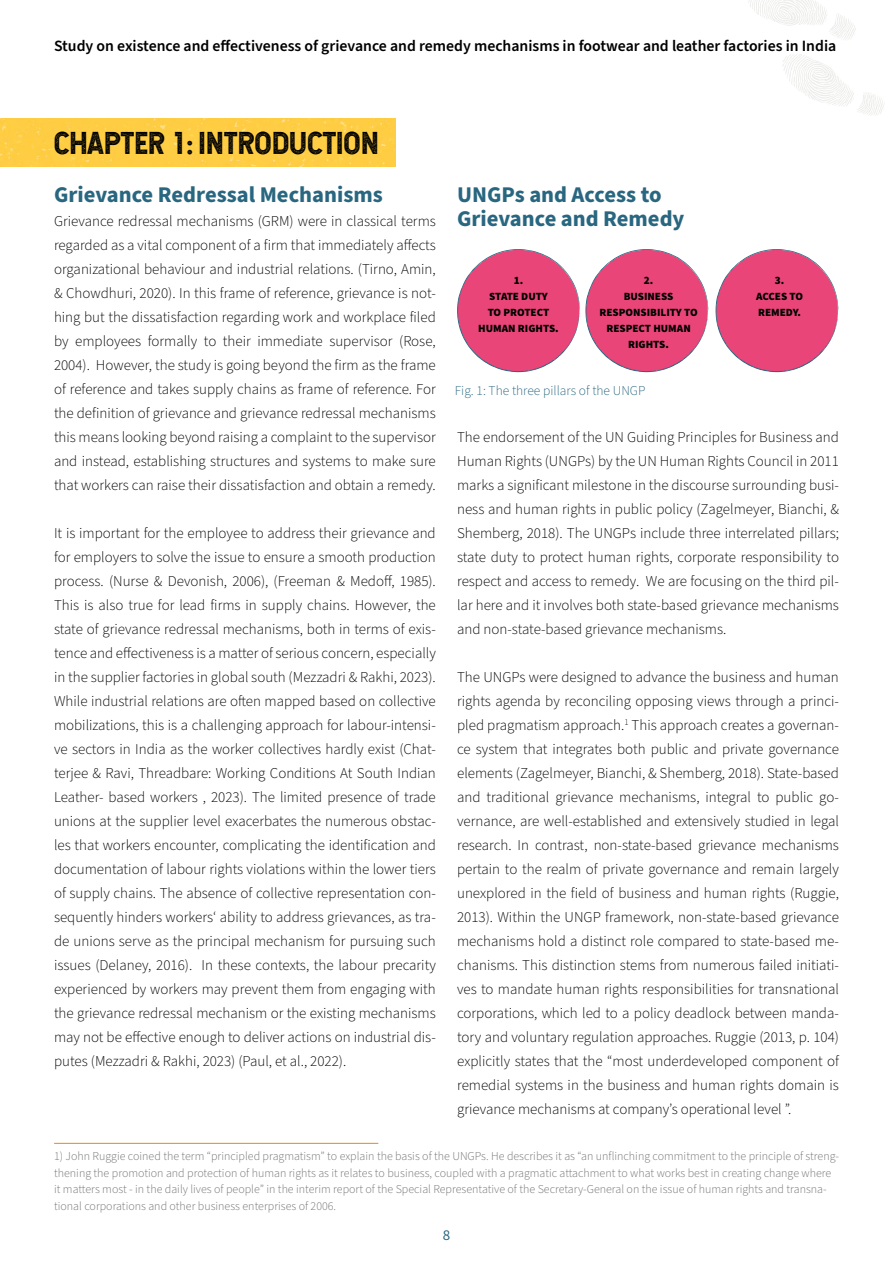
<style>
.page{position:relative;width:893px;height:1263px;background:#fff}
.page>*{position:absolute;margin:0;border:0;box-sizing:border-box;transform-origin:0 0}
.t1{font:30px "Hansief Rough";color:#000}
.t2{font:700 22.5px/24px "Source Sans Pro";color:#296780}
.t3{font:600 15.75px "Source Sans Pro";color:#000}
.t4{font:300 15px/24px "Source Sans Pro";color:#000;text-align:justify}
.t5{font:15px "Source Sans Pro";color:#296780}
.t6{font:300 13.5px "Source Sans Pro";color:#296780}
.t7{font:300 12px/16.5px "Source Sans Pro";color:#706f6f}
.t8{font:900 11.1px/16px "Source Sans Pro";color:#000;text-align:center}
</style>
<div class="page">
<div style="left:0;top:118px;width:395px;height:49px;background:#ffcd43"></div>
<svg style="left:782px;top:54px;width:102px;height:61px"></svg>
<svg style="left:748px;top:0;width:108px;height:40px"></svg>
<svg style="left:457px;top:249px;width:252px;height:123px"></svg>
<svg style="left:715px;top:249px;width:124px;height:123px"></svg>
<hr style="left:54px;top:1143px;width:324px;height:1px;background:#f28705">
<p class="t3" style="left:54px;top:35px;width:784px">Study on existence and effectiveness of grievance and remedy mechanisms in footwear and leather factories in India</p>
<h1 class="t1" style="left:54px;top:124px;width:327px">CHAPTER 1: INTRODUCTION</h1>
<h2 class="t2" style="left:54px;top:183px;width:330px">Grievance Redressal Mechanisms</h2>
<p class="t4" style="left:54px;top:209px;width:383px">Grievance redressal mechanisms (GRM) were in classical terms regarded as a vital component of a firm that immediately affects organizational behaviour and industrial relations. (Tirno, Amin, &amp; Chowdhuri, 2020). In this frame of reference, grievance is not&shy;hing but the dissatisfaction regarding work and workplace filed by employees formally to their immediate supervisor (Rose, 2004). However, the study is going beyond the firm as the frame of reference and takes supply chains as frame of reference. For the definition of grievance and grievance redressal mechanisms this means looking beyond raising a complaint to the supervisor and instead, establishing structures and systems to make sure that workers can raise their dissatisfaction and obtain a remedy.</p>
<p class="t4" style="left:54px;top:521px;width:383px">It is important for the employee to address their grievance and for employers to solve the issue to ensure a smooth production process. (Nurse &amp; Devonish, 2006), (Freeman &amp; Medoff, 1985).<br>This is also true for lead firms in supply chains. However, the state of grievance redressal mechanisms, both in terms of exis&shy;tence and effectiveness is a matter of serious concern, especially in the supplier factories in global south (Mezzadri &amp; Rakhi, 2023).<br>While industrial relations are often mapped based on collective mobilizations, this is a challenging approach for labour-intensi&shy;ve sectors in India as the worker collectives hardly exist (Chat&shy;terjee &amp; Ravi, Threadbare: Working Conditions At South Indian Leather- based workers , 2023). The limited presence of trade unions at the supplier level exacerbates the numerous obstac&shy;les that workers encounter, complicating the identification and documentation of labour rights violations within the lower tiers of supply chains. The absence of collective representation con&shy;sequently hinders workers‘ ability to address grievances, as tra&shy;de unions serve as the principal mechanism for pursuing such issues (Delaney, 2016). In these contexts, the labour precarity experienced by workers may prevent them from engaging with the grievance redressal mechanism or the existing mechanisms may not be effective enough to deliver actions on industrial dis&shy;putes (Mezzadri &amp; Rakhi, 2023) (Paul, et al., 2022).</p>
<h2 class="t2" style="left:457px;top:183px;width:229px">UNGPs and Access to<br>Grievance and Remedy</h2>
<p class="t8" style="left:478px;top:273px;width:82px">1.<br>STATE DUTY<br>TO PROTECT<br>HUMAN RIGHTS.</p>
<p class="t8" style="left:599px;top:273px;width:100px">2.<br>BUSINESS<br>RESPONSIBILITY TO<br>RESPECT HUMAN<br>RIGHTS.</p>
<p class="t8" style="left:756px;top:273px;width:48px">3.<br>ACCES TO<br>REMEDY.</p>
<p class="t6" style="left:455px;top:381px;width:192px">Fig. 1: The three pillars of the UNGP</p>
<p class="t4" style="left:457px;top:425px;width:383px">The endorsement of the UN Guiding Principles for Business and Human Rights (UNGPs) by the UN Human Rights Council in 2011 marks a significant milestone in the discourse surrounding busi&shy;ness and human rights in public policy (Zagelmeyer, Bianchi, &amp; Shemberg, 2018). The UNGPs include three interrelated pillars; state duty to protect human rights, corporate responsibility to respect and access to remedy. We are focusing on the third pil&shy;lar here and it involves both state-based grievance mechanisms and non-state-based grievance mechanisms.</p>
<p class="t4" style="left:457px;top:665px;width:383px">The UNGPs were designed to advance the business and human rights agenda by reconciling opposing views through a princi&shy;pled pragmatism approach.<sup>1</sup> This approach creates a governan&shy;ce system that integrates both public and private governance elements (Zagelmeyer, Bianchi, &amp; Shemberg, 2018). State-based and traditional grievance mechanisms, integral to public go&shy;vernance, are well-established and extensively studied in legal research. In contrast, non-state-based grievance mechanisms pertain to the realm of private governance and remain largely unexplored in the field of business and human rights (Ruggie, 2013). Within the UNGP framework, non-state-based grievance mechanisms hold a distinct role compared to state-based me&shy;chanisms. This distinction stems from numerous failed initiati&shy;ves to mandate human rights responsibilities for transnational corporations, which led to a policy deadlock between manda&shy;tory and voluntary regulation approaches. Ruggie (2013, p. 104) explicitly states that the “most underdeveloped component of remedial systems in the business and human rights domain is grievance mechanisms at company’s operational level ”.</p>
<p class="t7" style="left:54px;top:1148px;width:787px">1) John Ruggie coined the term “principled pragmatism” to explain the basis of the UNGPs. He describes it as “an unflinching commitment to the principle of streng&shy;thening the promotion and protection of human rights as it relates to business, coupled with a pragmatic attachment to what works best in creating change where it matters most - in the daily lives of people” in the interim report of the Special Representative of the Secretary-General on the issue of human rights and transna&shy;tional corporations and other business enterprises of 2006.</p>
<p class="t5" style="left:443px;top:1225px;width:9px">8</p>
</div>
